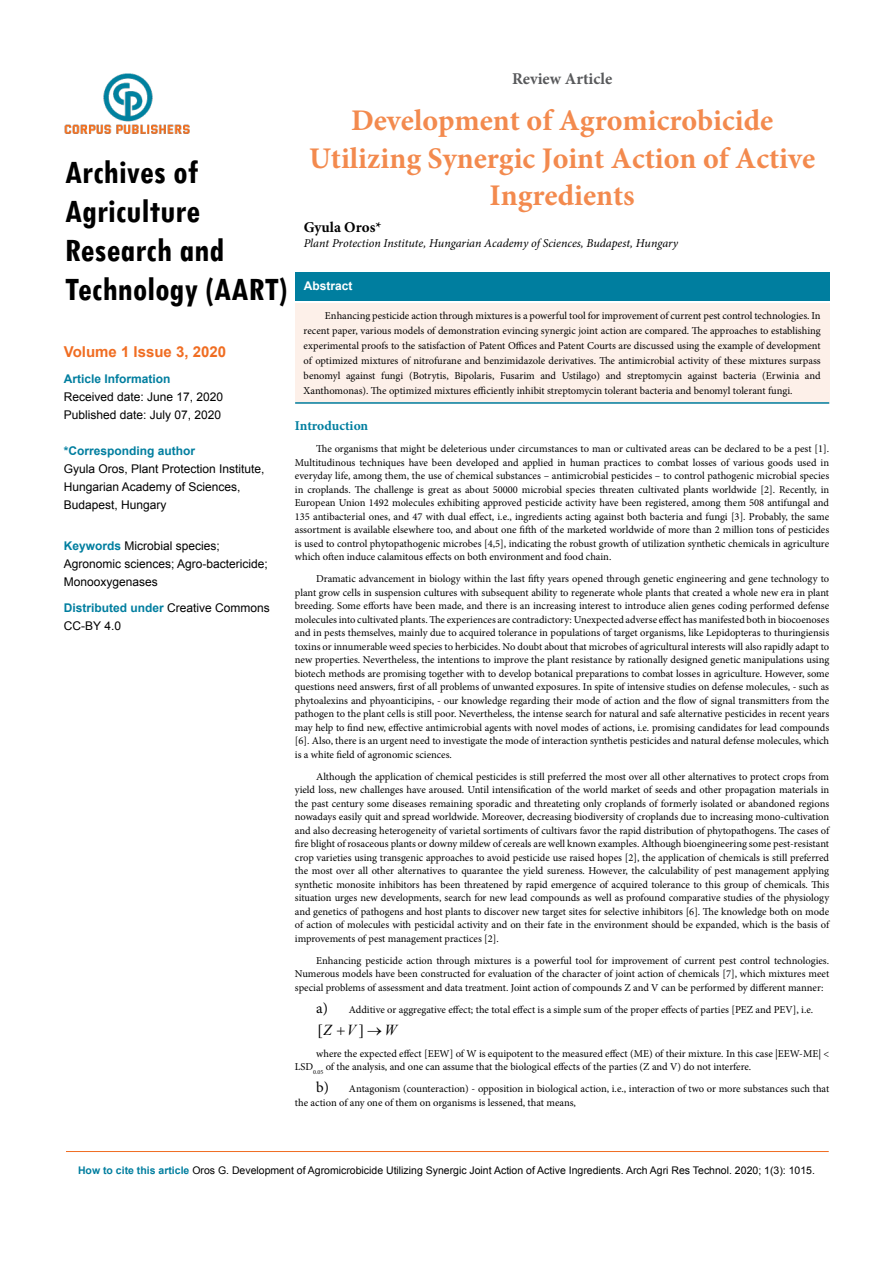
<style>
.page{position:relative;width:893px;height:1263px;background:#fff}
.page>*{position:absolute;margin:0;border:0;box-sizing:border-box;transform-origin:0 0}
.t1{font:700 condensed 34.65px/39.2px "Tw Cen";color:#000}
.t2{font:700 30px/37.5px "Minion Pro";color:#f38a4e;text-align:center}
.t3{font:700 16.5px "Minion Pro";color:#58595b}
.t4{font:italic 15.15px "Times New Roman";color:#000}
.t5{font:700 15px "Arial";color:#f06d22}
.t6{font:700 15px "Minion Pro";color:#000}
.t7{font:700 13.5px "Minion Pro";letter-spacing:-.005em;color:#007e9f}
.t8{font:12px/18px "Arial";color:#000}
.t9{font:italic 12px "Minion Pro";color:#000}
.t10{font:700 12px "Arial";color:#007e9f}
.t11{font:700 12px "Arial";color:#fff}
.t12{font:10.5px/13.5px "Minion Pro";color:#000;text-align:justify}
.t13{font:10.5px "Arial";color:#000}
.s1{font-weight:700;color:#007e9f}
.s2{font-size:15px}
.s3{font-style:normal}
</style>
<div class="page">
<hr style="left:66px;top:1151px;width:763px;height:1px;background:#f06d22">
<img style="left:65px;top:73px;width:125px;height:61px">
<div style="left:295px;top:272px;width:534px;height:29px;background:#007e9f"></div>
<div style="left:295px;top:303px;width:534px;height:101px;background:#fdf0e9"></div>
<hr style="left:295px;top:402px;width:534px;height:2px;background:#007e9f">
<h1 class="t1" style="left:65px;top:152px;width:224px">Archives of<br>Agriculture<br>Research and<br>Technology (AART)</h1>
<h3 class="t5" style="left:64px;top:342px;width:164px">Volume 1 Issue 3, 2020</h3>
<p class="t10" style="left:64px;top:371px;width:108px">Article Information</p>
<p class="t8" style="left:64px;top:388px;width:161px">Received date: June 17, 2020<br>Published date: July 07, 2020</p>
<p class="t10" style="left:64px;top:443px;width:133px">*Corresponding author</p>
<p class="t8" style="left:64px;top:460px;width:202px">Gyula Oros, Plant Protection Institute,<br>Hungarian Academy of Sciences,<br>Budapest, Hungary</p>
<p class="t8" style="left:64px;top:536px;width:206px"><span class="s1">Keywords</span> Microbial species;<br>Agronomic sciences; Agro-bactericide;<br>Monooxygenases</p>
<p class="t8" style="left:64px;top:599px;width:208px"><span class="s1">Distributed under</span> Creative Commons<br>CC-BY 4.0</p>
<h3 class="t3" style="left:512px;top:67px;width:102px">Review Article</h3>
<h2 class="t2" style="left:309px;top:102px;width:508px">Development of Agromicrobicide<br>Utilizing Synergic Joint Action of Active<br>Ingredients</h2>
<h3 class="t6" style="left:304px;top:216px;width:79px">Gyula Oros*</h3>
<p class="t9" style="left:304px;top:235px;width:376px">Plant Protection Institute, Hungarian Academy of Sciences, Budapest, Hungary</p>
<p class="t11" style="left:304px;top:277px;width:50px">Abstract</p>
<p class="t12" style="left:304px;top:309px;width:519px;line-height:15px;text-indent:21px">Enhancing pesticide action through mixtures is a powerful tool for improvement of current pest control technologies. In recent paper, various models of demonstration evincing synergic joint action are compared. The approaches to establishing experimental proofs to the satisfaction of Patent Offices and Patent Courts are discussed using the example of development of optimized mixtures of nitrofurane and benzimidazole derivatives. The antimicrobial activity of these mixtures surpass benomyl against fungi (Botrytis, Bipolaris, Fusarim and Ustilago) and streptomycin against bacteria (Erwinia and Xanthomonas). The optimized mixtures efficiently inhibit streptomycin tolerant bacteria and benomyl tolerant fungi.</p>
<p class="t7" style="left:295px;top:416px;width:75px">Introduction</p>
<p class="t12" style="left:295px;top:442px;width:536px;text-indent:21px">The organisms that might be deleterious under circumstances to man or cultivated areas can be declared to be a pest [1].<br>Multitudinous techniques have been developed and applied in human practices to combat losses of various goods used in everyday life, among them, the use of chemical substances – antimicrobial pesticides – to control pathogenic microbial species in croplands. The challenge is great as about 50000 microbial species threaten cultivated plants worldwide [2]. Recently, in European Union 1492 molecules exhibiting approved pesticide activity have been registered, among them 508 antifungal and 135 antibacterial ones, and 47 with dual effect, i.e., ingredients acting against both bacteria and fungi [3]. Probably, the same assortment is available elsewhere too, and about one fifth of the marketed worldwide of more than 2 million tons of pesticides is used to control phytopathogenic microbes [4,5], indicating the robust growth of utilization synthetic chemicals in agriculture which often induce calamitous effects on both environment and food chain.</p>
<p class="t12" style="left:295px;top:572px;width:536px;text-indent:21px">Dramatic advancement in biology within the last fifty years opened through genetic engineering and gene technology to plant grow cells in suspension cultures with subsequent ability to regenerate whole plants that created a whole new era in plant breeding. Some efforts have been made, and there is an increasing interest to introduce alien genes coding performed defense molecules into cultivated plants. The experiences are contradictory: Unexpected adverse effect has manifested both in biocoenoses and in pests themselves, mainly due to acquired tolerance in populations of target organisms, like Lepidopteras to thuringiensis toxins or innumerable weed species to herbicides. No doubt about that microbes of agricultural interests will also rapidly adapt to new properties. Nevertheless, the intentions to improve the plant resistance by rationally designed genetic manipulations using biotech methods are promising together with to develop botanical preparations to combat losses in agriculture. However, some questions need answers, first of all problems of unwanted exposures. In spite of intensive studies on defense molecules, - such as phytoalexins and phyoanticipins, - our knowledge regarding their mode of action and the flow of signal transmitters from the pathogen to the plant cells is still poor. Nevertheless, the intense search for natural and safe alternative pesticides in recent years may help to find new, effective antimicrobial agents with novel modes of actions, i.e. promising candidates for lead compounds [6]. Also, there is an urgent need to investigate the mode of interaction synthetis pesticides and natural defense molecules, which is a white field of agronomic sciences.</p>
<p class="t12" style="left:295px;top:770px;width:536px;text-indent:21px">Although the application of chemical pesticides is still preferred the most over all other alternatives to protect crops from yield loss, new challenges have aroused. Until intensification of the world market of seeds and other propagation materials in the past century some diseases remaining sporadic and threateting only croplands of formerly isolated or abandoned regions nowadays easily quit and spread worldwide. Moreover, decreasing biodiversity of croplands due to increasing mono-cultivation and also decreasing heterogeneity of varietal sortiments of cultivars favor the rapid distribution of phytopathogens. The cases of fire blight of rosaceous plants or downy mildew of cereals are well known examples. Although bioengineering some pest-resistant crop varieties using transgenic approaches to avoid pesticide use raised hopes [2], the application of chemicals is still preferred the most over all other alternatives to quarantee the yield sureness. However, the calculability of pest management applying synthetic monosite inhibitors has been threatened by rapid emergence of acquired tolerance to this group of chemicals. This situation urges new developments, search for new lead compounds as well as profound comparative studies of the physiology and genetics of pathogens and host plants to discover new target sites for selective inhibitors [6]. The knowledge both on mode of action of molecules with pesticidal activity and on their fate in the environment should be expanded, which is the basis of improvements of pest management practices [2].</p>
<p class="t12" style="left:295px;top:954px;width:536px;text-indent:21px">Enhancing pesticide action through mixtures is a powerful tool for improvement of current pest control technologies.<br>Numerous models have been constructed for evaluation of the character of joint action of chemicals [7], which mixtures meet special problems of assessment and data treatment. Joint action of compounds Z and V can be performed by different manner:</p>
<p class="t12" style="left:316px;top:1003px;width:498px"><span class="s2">a)</span> Additive or aggregative effect; the total effect is a simple sum of the proper effects of parties [PEZ and PEV], i.e.</p>
<h3 class="t4" style="left:318px;top:1019px;width:81px"><span class="s3">[</span>Z V<span class="s3">]</span>→W</h3>
<p class="t12" style="left:295px;top:1047px;width:536px;text-indent:21px">where the expected effect [EEW] of W is equipotent to the measured effect (ME) of their mixture. In this case |EEW-ME| &lt;<br>LSD<sub>0.05</sub> of the analysis, and one can assume that the biological effects of the parties (Z and V) do not interfere.</p>
<p class="t12" style="left:295px;top:1082px;width:536px;text-indent:21px"><span class="s2">b)</span> Antagonism (counteraction) - opposition in biological action, i.e., interaction of two or more substances such that the action of any one of them on organisms is lessened, that means,</p>
<p class="t13" style="left:78px;top:1164px;width:738px"><span class="s1">How to cite this article</span> Oros G. Development of Agromicrobicide Utilizing Synergic Joint Action of Active Ingredients. Arch Agri Res Technol. 2020; 1(3): 1015.</p>
</div>
